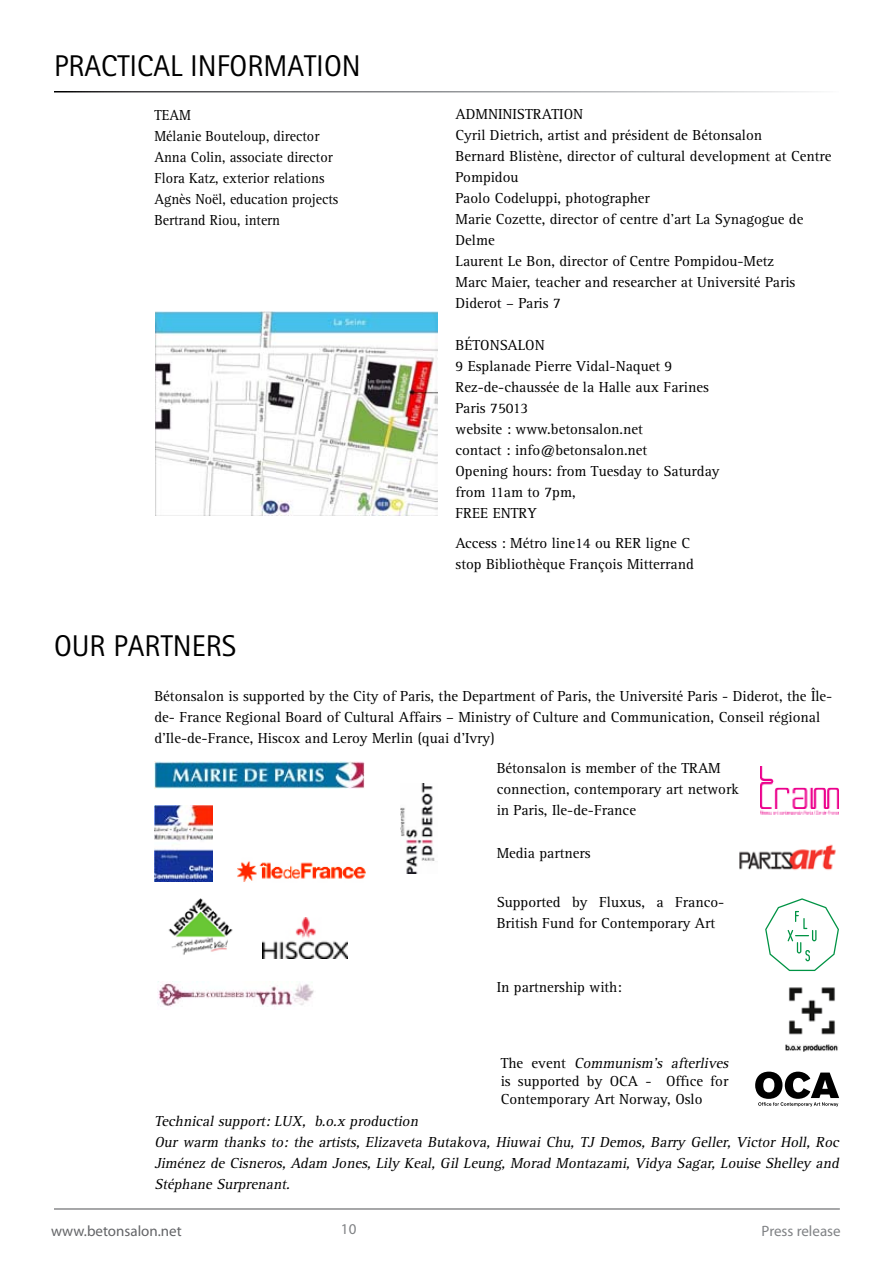
<style>
.page{position:relative;width:893px;height:1263px;background:#fff}
.page>*{position:absolute;margin:0;border:0;box-sizing:border-box;transform-origin:0 0}
.t1{font:30px "Rotis Sans Serif";color:#000}
.t2{font:15px/21px "Rotis Serif";color:#000}
.t3{font:italic 15px "Rotis Serif";color:#000}
.t4{font:15px/21px "Rotis Serif";color:#000;scale:.94 1}
.t5{font:15px "Myriad Pro";color:#636467}
.t6{font:15px "Myriad Pro";color:#808285}
</style>
<div class="page">
<hr style="left:54px;top:1208px;width:786px;height:1px;background:#636467">
<img style="left:155px;top:312px;width:282px;height:204px">
<img style="left:154px;top:761px;width:210px;height:27px">
<img style="left:401px;top:783px;width:34px;height:90px">
<img style="left:154px;top:805px;width:58px;height:77px">
<img style="left:237px;top:861px;width:129px;height:21px">
<img style="left:263px;top:918px;width:84px;height:40px">
<img style="left:158px;top:981px;width:156px;height:26px">
<img style="left:168px;top:898px;width:65px;height:57px">
<img style="left:739px;top:844px;width:97px;height:26px">
<img style="left:760px;top:766px;width:79px;height:48px">
<svg style="left:765px;top:898px;width:74px;height:73px"></svg>
<img style="left:788px;top:987px;width:47px;height:48px">
<img style="left:785px;top:1044px;width:53px;height:7px">
<svg style="left:755px;top:1071px;width:84px;height:35px"></svg>
<h1 class="t1" style="left:54px;top:48px;width:30px">PRACTICAL</h1>
<p class="t4" style="left:154px;top:105px;width:197px">TEAM<br>Mélanie Bouteloup, director<br>Anna Colin, associate director<br>Flora Katz, exterior relations<br>Agnès Noël, education projects<br>Bertrand Riou, intern</p>
<h1 class="t1" style="left:190px;top:48px;width:15px">INFOR</h1>
<h1 class="t1" style="left:263px;top:48px;width:39px">MATION</h1>
<h1 class="t1" style="left:54px;top:628px;width:184px">OUR PARTNERS</h1>
<p class="t2" style="left:455px;top:104px;width:377px">ADMNINISTRATION<br>Cyril Dietrich, artist and président de Bétonsalon<br>Bernard Blistène, director of cultural development at Centre Pompidou<br>Paolo Codeluppi, photographer<br>Marie Cozette, director of centre ’d art La Synagogue de Delme<br>Laurent Le Bon, director of Centre Pompidou-Metz<br>Marc Maier, teacher and researcher at Université Paris Diderot – Paris 7</p>
<p class="t2" style="left:455px;top:335px;width:266px">Bétonsalon<br>9 Esplanade Pierre Vidal-Naquet 9<br>Rez-de-chaussée de la Halle aux Farines<br>Paris 75013<br>website : www.betonsalon.net<br>contact : info@betonsalon.net<br>Opening hours: from Tuesday to Saturday from 11am to 7pm,<br>FREE ENTRY</p>
<p class="t2" style="left:455px;top:533px;width:240px">Access : Métro line14 ou RER ligne C stop Bibliothèque François Mitterrand</p>
<p class="t2" style="left:154px;top:686px;width:680px">Bétonsalon is supported by the City of Paris, the Department of Paris, the Université Paris - Diderot, the Île-</p>
<p class="t2" style="left:154px;top:728px;width:342px">’d Ile-de-France, Hiscox and Leroy Merlin (quai 'd Ivry(</p>
<p class="t2" style="left:497px;top:758px;width:244px">Bétonsalon is member of the TRAM connection, contemporary art network in Paris, Ile-de-France</p>
<p class="t2" style="left:497px;top:843px;width:95px">Media partners</p>
<p class="t2" style="left:154px;top:707px;width:667px">de- France Regional Board of Cultural Affairs – Ministry of Culture and Communication, Conseil régional</p>
<p class="t2" style="left:497px;top:892px;width:65px">Supported</p>
<p class="t2" style="left:572px;top:892px;width:17px">by</p>
<p class="t2" style="left:599px;top:892px;width:47px">Fluxus,</p>
<p class="t2" style="left:656px;top:892px;width:9px">a</p>
<p class="t2" style="left:675px;top:892px;width:51px">Franco-</p>
<p class="t2" style="left:497px;top:913px;width:220px">British Fund for Contemporary Art</p>
<p class="t2" style="left:497px;top:977px;width:127px">In partnership with:</p>
<p class="t2" style="left:501px;top:1053px;width:24px">The</p>
<p class="t2" style="left:532px;top:1053px;width:36px">event</p>
<p class="t3" style="left:653px;top:1055px;width:80px">s' afterlives</p>
<p class="t3" style="left:574px;top:1055px;width:83px">Communism</p>
<p class="t3" style="left:154px;top:1113px;width:116px">Technical support</p>
<p class="t3" style="left:302px;top:1113px;width:121px">x.o.b, production</p>
<p class="t3" style="left:265px;top:1113px;width:41px">: LUX</p>
<p class="t2" style="left:518px;top:1071px;width:63px">supported</p>
<p class="t2" style="left:587px;top:1071px;width:17px">by</p>
<p class="t2" style="left:666px;top:1071px;width:38px">Office</p>
<p class="t2" style="left:501px;top:1073px;width:203px;line-height:18px">is<br>Contemporary Art Norway, Oslo</p>
<p class="t2" style="left:610px;top:1071px;width:30px">OCA</p>
<p class="t2" style="left:645px;top:1071px;width:8px">-</p>
<p class="t2" style="left:710px;top:1071px;width:20px">for</p>
<p class="t3" style="left:154px;top:1134px;width:134px">Our warm thanks to</p>
<p class="t3" style="left:283px;top:1134px;width:77px">: the artists</p>
<p class="t3" style="left:356px;top:1134px;width:135px">, Elizaveta Butakova</p>
<p class="t3" style="left:487px;top:1134px;width:89px">, Hiuwai Chu</p>
<p class="t3" style="left:641px;top:1134px;width:91px">, Barry Geller</p>
<p class="t3" style="left:727px;top:1134px;width:84px">, Victor Holl</p>
<p class="t3" style="left:570px;top:1134px;width:76px">, TJ Demos</p>
<p class="t3" style="left:806px;top:1134px;width:37px">, Roc</p>
<p class="t3" style="left:154px;top:1155px;width:132px">Jiménez de Cisneros</p>
<p class="t3" style="left:282px;top:1155px;width:90px">, Adam Jones</p>
<p class="t3" style="left:367px;top:1155px;width:69px">, Lily Keal</p>
<p class="t3" style="left:431px;top:1155px;width:75px">, Gil Leung</p>
<p class="t3" style="left:502px;top:1155px;width:129px">, Morad Montazami</p>
<p class="t3" style="left:626px;top:1155px;width:91px">, Vidy a Sagar</p>
<p class="t3" style="left:712px;top:1155px;width:132px">, Louise Shelley and</p>
<p class="t3" style="left:154px;top:1176px;width:136px">Stéphane Surprenant</p>
<p class="t3" style="left:286px;top:1176px;width:8px">.</p>
<p class="t5" style="left:51px;top:1222px;width:132px">www.betonsalon.net</p>
<p class="t6" style="left:341px;top:1219px;width:17px">10</p>
<p class="t6" style="left:762px;top:1222px;width:81px">Press release</p>
</div>
